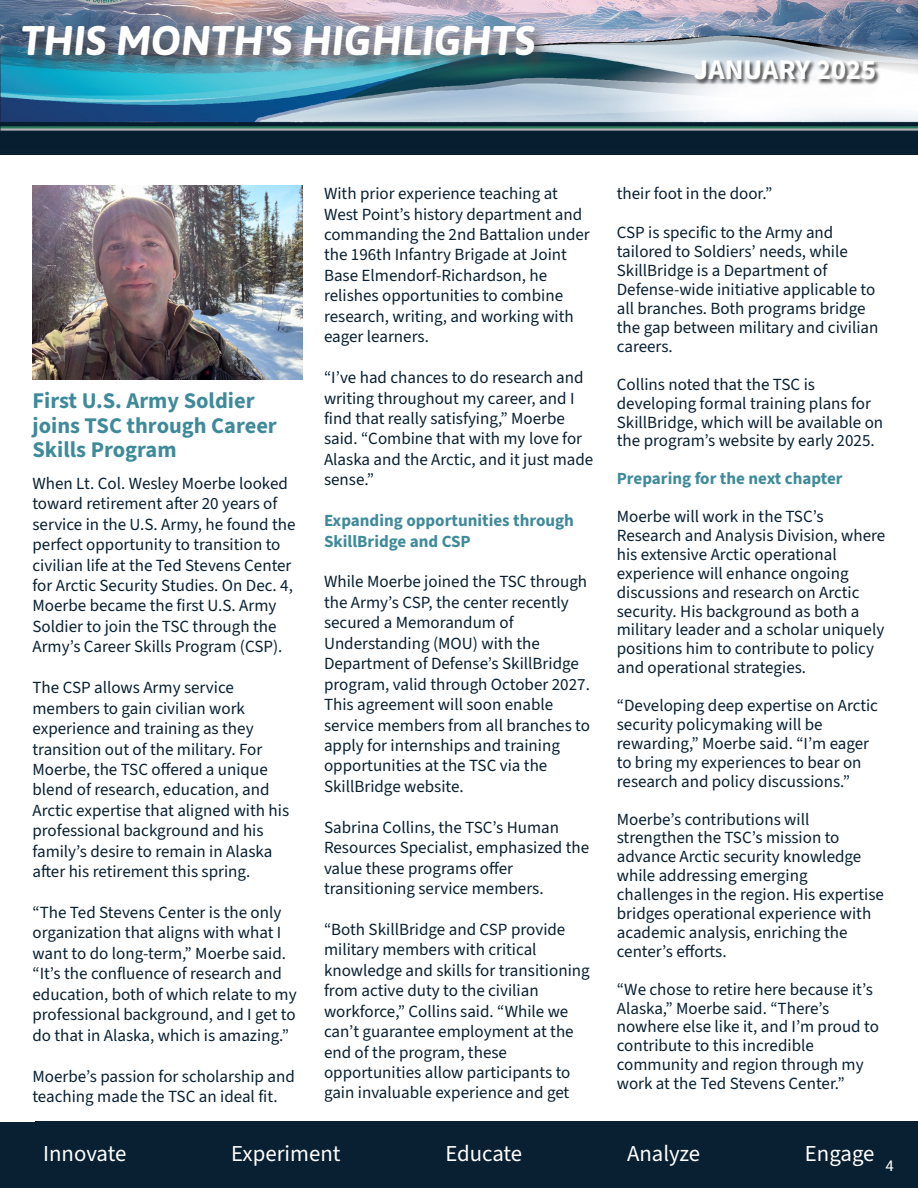
<style>
.page{position:relative;width:918px;height:1188px;background:#fff}
.page>*{position:absolute;margin:0;border:0;box-sizing:border-box;transform-origin:0 0}
.t1{font:italic 700 41.4px "Asap";color:#fff}
.t2{font:700 28.5px "Source Sans 3";color:#fff}
.t3{font:22.8px "Source Sans 3";color:#fff}
.t4{font:700 22.5px/24.5px "Source Sans 3";color:#3f8a9a}
.t5{font:17.1px/20.4px "Source Sans 3";color:#082031}
.t6{font:700 17.1px/20.4px "Source Sans 3";color:#3f8a9a}
.t7{font:14.7px "Heebo";color:#fff}
</style>
<div class="page">
<img style="left:0;top:0;width:918px;height:148px">
<div style="left:35px;top:1122px;width:883px;height:66px;background:#082031"></div>
<img style="left:662px;top:44px;width:256px;height:57px">
<img style="left:0;top:0;width:600px;height:96px">
<img style="left:32px;top:185px;width:270px;height:195px">
<h1 class="t1" style="left:21px;top:12px;width:516px">THIS MONTH'S HIGHLIGHTS</h1>
<h2 class="t2" style="left:694px;top:51px;width:184px">JANUARY 2025</h2>
<h3 class="t4" style="left:32px;top:389px;width:246px">First U.S. Army Soldier joins TSC through Career<br>Skills Program</h3>
<p class="t5" style="left:32px;top:473px;width:265px">When Lt. Col. Wesley Moerbe looked toward retirement after 20 years of service in the U.S. Army, he found the perfect opportunity to transition to civilian life at the Ted Stevens Center for Arctic Security Studies. On Dec. 4, Moerbe became the first U.S. Army Soldier to join the TSC through the Army’s Career Skills Program (CSP).</p>
<p class="t5" style="left:32px;top:677px;width:258px">The CSP allows Army service members to gain civilian work experience and training as they transition out of the military. For Moerbe, the TSC offered a unique blend of research, education, and Arctic expertise that aligned with his professional background and his family’s desire to remain in Alaska after his retirement this spring.</p>
<p class="t5" style="left:32px;top:902px;width:266px">“The Ted Stevens Center is the only organization that aligns with what I want to do long-term,” Moerbe said. “It’s the confluence of research and education, both of which relate to my professional background, and I get to do that in Alaska, which is amazing.”</p>
<p class="t5" style="left:32px;top:1066px;width:264px">Moerbe’s passion for scholarship and teaching made the TSC an ideal fit.</p>
<p class="t5" style="left:324px;top:183px;width:267px">With prior experience teaching at<br>West Point’s history department and commanding the 2nd Battalion under the 196th Infantry Brigade at Joint<br>Base Elmendorf-Richardson, he relishes opportunities to combine research, writing, and working with eager learners.</p>
<p class="t5" style="left:324px;top:367px;width:271px">“I’ve had chances to do research and writing throughout my career, and I find that really satisfying,” Moerbe said. “Combine that with my love for<br>Alaska and the Arctic, and it just made sense.”</p>
<p class="t6" style="left:324px;top:510px;width:251px">Expanding opportunities through<br>SkillBridge and CSP</p>
<p class="t5" style="left:324px;top:572px;width:267px">While Moerbe joined the TSC through the Army’s CSP, the center recently secured a Memorandum of<br>Understanding (MOU) with the<br>Department of Defense’s SkillBridge program, valid through October 2027.<br>This agreement will soon enable service members from all branches to apply for internships and training opportunities at the TSC via the<br>SkillBridge website.</p>
<p class="t5" style="left:324px;top:817px;width:267px">Sabrina Collins, the TSC’s Human Resources Specialist, emphasized the value these programs offer transitioning service members.</p>
<p class="t5" style="left:324px;top:919px;width:267px">“Both SkillBridge and CSP provide military members with critical knowledge and skills for transitioning from active duty to the civilian workforce,” Collins said. “While we can’t guarantee employment at the end of the program, these opportunities allow participants to gain invaluable experience and get</p>
<p class="t5" style="left:617px;top:183px;width:157px">their foot in the door.”</p>
<p class="t5" style="left:617px;top:223px;width:263px;line-height:18.9px">CSP is specific to the Army and tailored to Soldiers’ needs, while<br>SkillBridge is a Department of<br>Defense-wide initiative applicable to all branches. Both programs bridge the gap between military and civilian careers.</p>
<p class="t5" style="left:617px;top:375px;width:268px;line-height:18.9px">Collins noted that the TSC is developing formal training plans for SkillBridge, which will be available on the program’s website by early 2025.</p>
<p class="t6" style="left:617px;top:468px;width:227px">Preparing for the next chapter</p>
<p class="t5" style="left:617px;top:507px;width:270px;line-height:18.9px">Moerbe will work in the TSC’s Research and Analysis Division, where his extensive Arctic operational experience will enhance ongoing discussions and research on Arctic security. His background as both a military leader and a scholar uniquely positions him to contribute to policy and operational strategies.</p>
<p class="t5" style="left:617px;top:696px;width:263px;line-height:18.9px">“Developing deep expertise on Arctic security policymaking will be rewarding,” Moerbe said. “I’m eager to bring my experiences to bear on research and policy discussions.”</p>
<p class="t5" style="left:617px;top:809px;width:269px;line-height:18.9px">Moerbe’s contributions will strengthen the TSC’s mission to advance Arctic security knowledge while addressing emerging challenges in the region. His expertise bridges operational experience with academic analysis, enriching the center’s efforts.</p>
<p class="t5" style="left:617px;top:980px;width:264px;line-height:18.9px">“We chose to retire here because it’s Alaska,” Moerbe said. “There’s nowhere else like it, and I’m proud to contribute to this incredible community and region through my work at the Ted Stevens Center.”</p>
<h3 class="t3" style="left:43px;top:1139px;width:85px">Innovate</h3>
<h3 class="t3" style="left:231px;top:1139px;width:111px">Experiment</h3>
<h3 class="t3" style="left:445px;top:1139px;width:78px">Educate</h3>
<h3 class="t3" style="left:627px;top:1139px;width:75px">Analyze</h3>
<h3 class="t3" style="left:805px;top:1139px;width:71px">Engage</h3>
<p class="t7" style="left:886px;top:1156px;width:10px">4</p>
</div>
